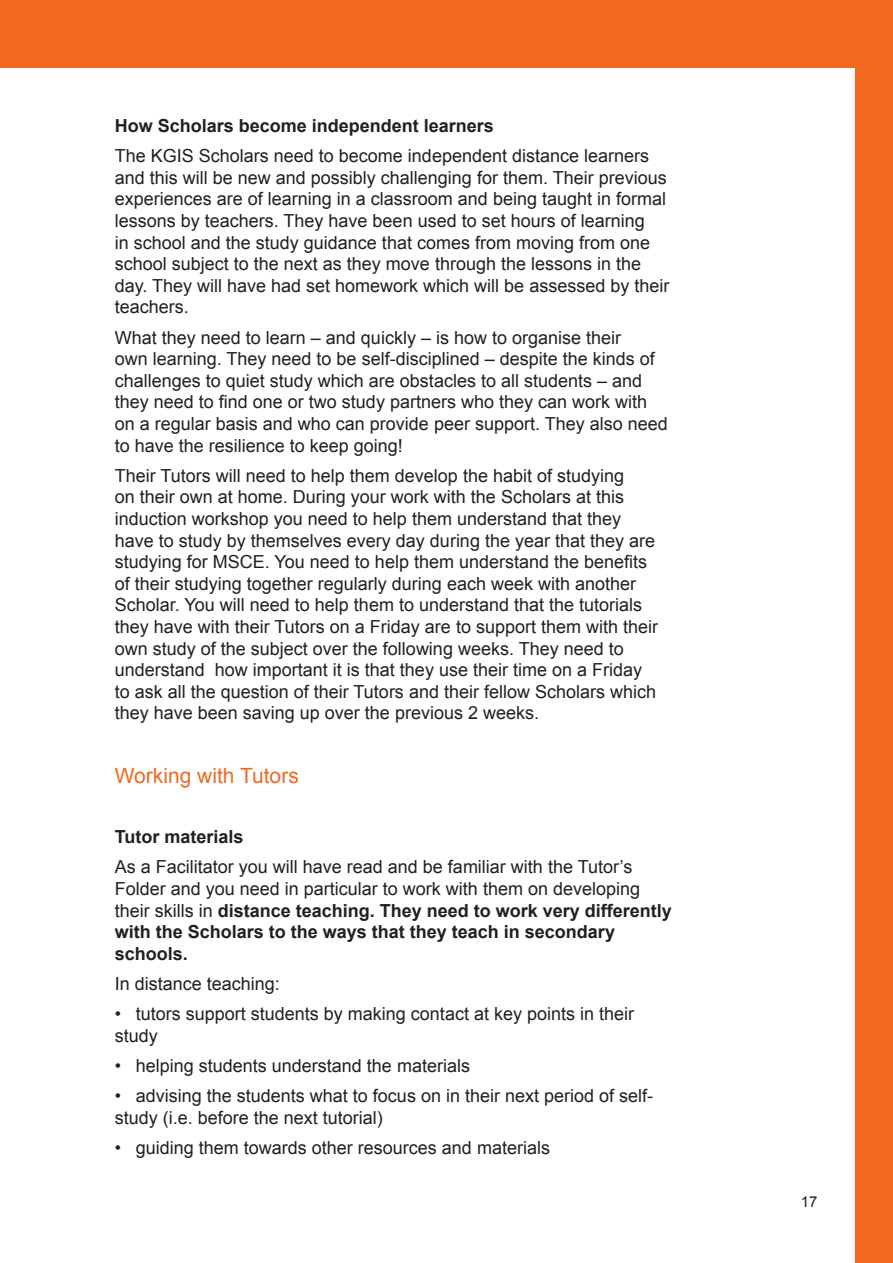
<style>
.page{position:relative;width:893px;height:1263px;background:#fff}
.page>*{position:absolute;margin:0;border:0;box-sizing:border-box;transform-origin:0 0}
.t1{font:21px "Arial";color:#f36821}
.t2{font:18px/21.6px "Arial";color:#231f20}
.t3{font:700 18px "Arial";color:#231f20}
.t4{font:15px "Arial";color:#231f20}
.s1{font-weight:700}
</style>
<div class="page">
<div style="left:0;top:0;width:893px;height:68px;background:#f36821"></div>
<div style="left:855px;top:0;width:38px;height:1263px;background:#f36821"></div>
<p class="t3" style="left:115px;top:114px;width:381px">How Scholars become independent learners</p>
<p class="t2" style="left:115px;top:145px;width:556px">The KGIS Scholars need to become independent distance learners and this will be new and possibly challenging for them. Their previous experiences are of learning in a classroom and being taught in formal lessons by teachers. They have been used to set hours of learning<br>in school and the study guidance that comes from moving from one school subject to the next as they move through the lessons in the day. They will have had set homework which will be assessed by their teachers.</p>
<p class="t2" style="left:115px;top:327px;width:555px">What they need to learn – and quickly – is how to organise their<br>own learning. They need to be self-disciplined – despite the kinds of challenges to quiet study which are obstacles to all students – and they need to find one or two study partners who they can work with on a regular basis and who can provide peer support. They also need to have the resilience to keep going!</p>
<p class="t2" style="left:115px;top:465px;width:545px">Their Tutors will need to help them develop the habit of studying<br>on their own at home. During your work with the Scholars at this induction workshop you need to help them understand that they have to study by themselves every day during the year that they are studying for MSCE. You need to help them understand the benefits of their studying together regularly during each week with another Scholar. You will need to help them to understand that the tutorials they have with their Tutors on a Friday are to support them with their own study of the subject over the following weeks. They need to understand how important it is that they use their time on a Friday to ask all the question of their Tutors and their fellow Scholars which they have been saving up over the previous 2 weeks.</p>
<p class="t1" style="left:115px;top:762px;width:186px">Working with Tutors</p>
<p class="t3" style="left:115px;top:825px;width:130px">Tutor materials</p>
<p class="t2" style="left:115px;top:856px;width:558px">As a Facilitator you will have read and be familiar with the Tutor’s Folder and you need in particular to work with them on developing their skills in <span class="s1">distance teaching. They need to work very differently with the Scholars to the ways that they teach in secondary schools.</span></p>
<p class="t2" style="left:115px;top:973px;width:167px">In distance teaching:</p>
<p class="t2" style="left:115px;top:1003px;width:521px">• tutors support students by making contact at key points in their study</p>
<p class="t2" style="left:115px;top:1055px;width:357px">• helping students understand the materials</p>
<p class="t2" style="left:115px;top:1085px;width:540px">• advising the students what to focus on in their next period of self&shy;study (i.e. before the next tutorial)</p>
<p class="t2" style="left:115px;top:1137px;width:437px">• guiding them towards other resources and materials</p>
<p class="t4" style="left:801px;top:1192px;width:18px">17</p>
</div>
